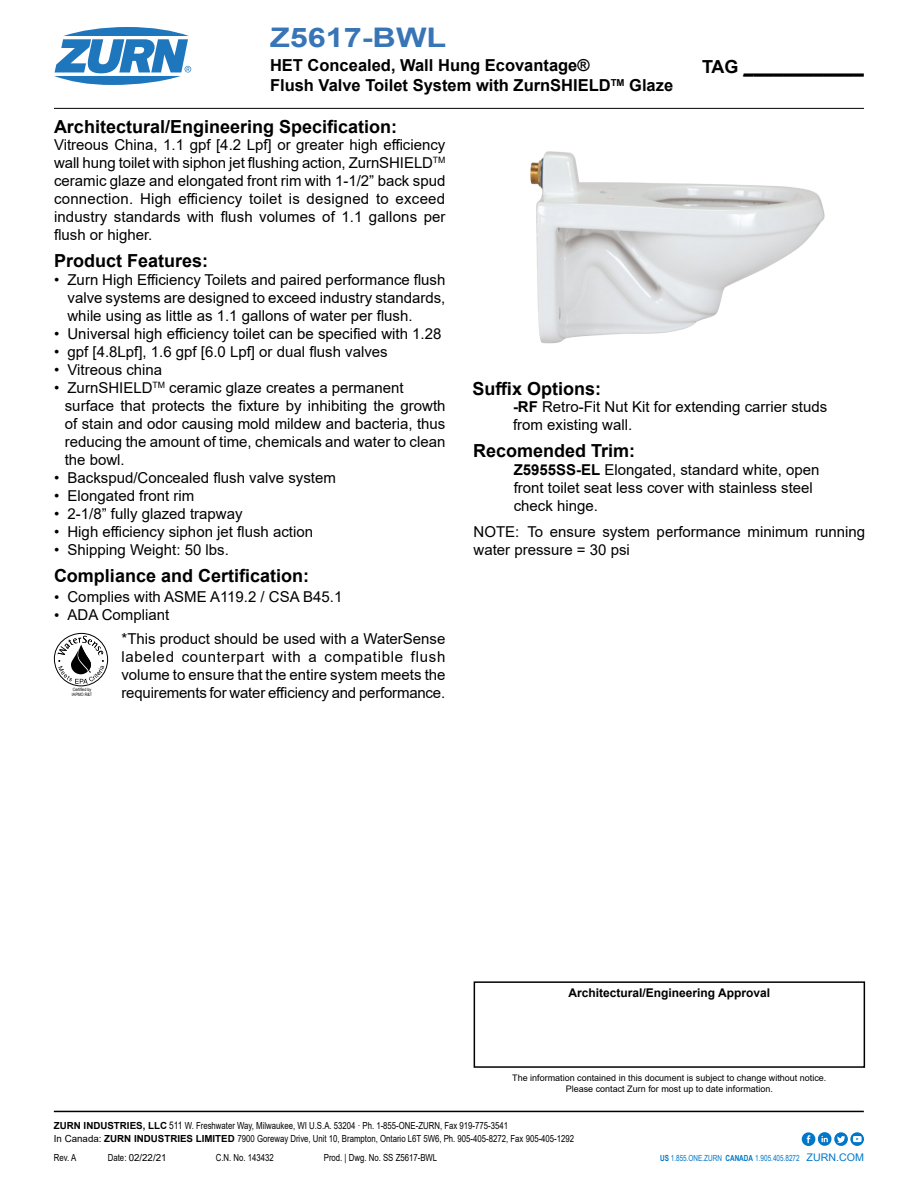
<style>
.page{position:relative;width:918px;height:1188px;background:#fff}
.page>*{position:absolute;margin:0;border:0;box-sizing:border-box;transform-origin:0 0}
.t1{font:700 27px "Arial";color:#3775b6;scale:1.2 1}
.t2{font:700 18px "Arial";color:#000}
.t3{font:700 16.5px "Arial";color:#000}
.t4{font:15px/18px "Arial";color:#000}
.t5{font:700 12px "Arial";color:#000}
.t6{font:9.75px/13.4px "Arial";color:#000;scale:.8 1}
.t7{font:9px/10.8px "Arial";color:#000;text-align:center}
.t8{font:8.4px "Arial Narrow";color:#0077c8;scale:.93 1}
.t9{font:4.5px/5.4px "Arial Narrow";color:#000}
.s1{font-family:"Times New Roman"}
.s2{font-weight:700}
.s3{font-size:10.5px}
</style>
<div class="page">
<hr style="left:54px;top:1111px;width:810px;height:1px;background:#000">
<svg style="left:818px;top:1132px;width:14px;height:14px"></svg>
<svg style="left:821px;top:1136px;width:7px;height:6px"></svg>
<div style="left:802px;top:1132px;width:13px;height:14px;background:#0077c8;border-radius:50%"></div>
<svg style="left:807px;top:1135px;width:3px;height:8px"></svg>
<div style="left:850px;top:1132px;width:14px;height:14px;background:#0077c8;border-radius:50%"></div>
<svg style="left:834px;top:1132px;width:28px;height:14px"></svg>
<div style="left:474px;top:981px;width:391px;height:87px;border:2px solid #000"></div>
<hr style="left:54px;top:108px;width:810px;height:1px;background:#000">
<hr style="left:744px;top:73px;width:120px;height:2px;background:#000">
<svg style="left:54px;top:27px;width:137px;height:58px"></svg>
<img style="left:530px;top:151px;width:295px;height:193px">
<svg style="left:54px;top:633px;width:54px;height:54px"></svg>
<h1 class="t1" style="left:270px;top:18px;width:149px">Z5617-BWL</h1>
<p class="t3" style="left:270px;top:54px;width:321px">HET Concealed, Wall Hung Ecovantage®</p>
<p class="t2" style="left:702px;top:53px;width:163px">TAG ____________</p>
<p class="t3" style="left:270px;top:74px;width:405px">Flush Valve Toilet System with ZurnSHIELD<sup>TM</sup> Glaze</p>
<p class="t2" style="left:54px;top:114px;width:345px">Architectural/Engineering Specification:</p>
<p class="t4" style="left:54px;top:136px;width:393px;text-align:justify">Vitreous China, 1.1 gpf [4.2 Lpf] or greater high efficiency wall hung toilet with siphon jet flushing action, ZurnSHIELD<sup>TM </sup>ceramic glaze and elongated front rim with 1-1/2” back spud connection. High efficiency toilet is designed to exceed industry standards with flush volumes of 1.1 gallons per flush or higher.</p>
<p class="t2" style="left:54px;top:248px;width:156px">Product Features:</p>
<p class="t4" style="left:68px;top:271px;width:379px;text-align:justify;text-indent:-14px">• Zurn High Efficiency Toilets and paired performance flush valve systems are designed to exceed industry standards, while using as little as 1.1 gallons of water per flush.</p>
<p class="t4" style="left:54px;top:325px;width:389px">• Universal high efficiency toilet can be specified with 1.28</p>
<p class="t4" style="left:54px;top:343px;width:335px">• gpf [4.8Lpf], 1.6 gpf [6.0 Lpf] or dual flush valves</p>
<p class="t4" style="left:54px;top:361px;width:110px">• Vitreous china</p>
<p class="t4" style="left:65px;top:379px;width:382px;text-indent:-11px">• ZurnSHIELD<sup>TM</sup> ceramic glaze creates a permanent surface that protects the fixture by inhibiting the growth of stain and odor causing mold mildew and bacteria, thus reducing the amount of time, chemicals and water to clean the bowl.</p>
<p class="t4" style="left:54px;top:469px;width:283px">• Backspud/Concealed flush valve system</p>
<p class="t4" style="left:54px;top:487px;width:142px">• Elongated front rim</p>
<p class="t4" style="left:54px;top:505px;width:190px">• 2-1/8” fully glazed trapway</p>
<p class="t4" style="left:54px;top:523px;width:261px">• High efficiency siphon jet flush action</p>
<p class="t4" style="left:54px;top:541px;width:176px">• Shipping Weight: 50 lbs.</p>
<p class="t2" style="left:54px;top:563px;width:257px">Compliance and Certification:</p>
<p class="t4" style="left:54px;top:587px;width:290px"><span class="s1">•</span> Complies with ASME A119.2 / CSA B45.1</p>
<p class="t4" style="left:54px;top:605px;width:117px"><span class="s1">•</span> ADA Compliant</p>
<p class="t9" style="left:72px;top:686px;width:22px">Certified by<br>IAPMO R&amp;T</p>
<p class="t4" style="left:122px;top:630px;width:326px;text-align:justify">*This product should be used with a WaterSense labeled counterpart with a compatible flush volume to ensure that the entire system meets the requirements for water efficiency and performance.</p>
<p class="t2" style="left:472px;top:376px;width:130px">Suffix Options:</p>
<p class="t4" style="left:513px;top:398px;width:316px"><span class="s2">-RF</span> Retro-Fit Nut Kit for extending carrier studs from existing wall.</p>
<p class="t2" style="left:473px;top:438px;width:164px">Recomended Trim:</p>
<p class="t4" style="left:514px;top:460px;width:307px"><span class="s2">Z5955SS-EL</span> Elongated, standard white, open front toilet seat less cover with stainless steel check hinge.</p>
<p class="t4" style="left:474px;top:523px;width:393px">NOTE: To ensure system performance minimum running water pressure = 30 psi</p>
<p class="t5" style="left:569px;top:984px;width:203px">Architectural/Engineering Approval</p>
<p class="t7" style="left:512px;top:1072px;width:316px">The information contained in this document is subject to change without notice.<br>Please contact Zurn for most up to date information.</p>
<p class="t6" style="left:54px;top:1119px;width:652px"><span class="s2">ZURN INDUSTRIES, LLC</span> <span class="s3">511</span> W. Freshwater Way, Milwaukee, WI U.S.A. 53204 · Ph. 1-855-ONE-ZURN, Fax 919-775-3541<br>In Canada: <span class="s2">ZURN INDUSTRIES LIMITED</span> 7900 Goreway Drive, Unit 10, Brampton, Ontario L6T 5W6, Ph. 905-405-8272, Fax 905-405-1292</p>
<p class="t6" style="left:54px;top:1151px;width:30px">Rev. A</p>
<p class="t6" style="left:108px;top:1151px;width:75px">Date: 02/22/21</p>
<p class="t6" style="left:216px;top:1151px;width:74px">C.N. No. 143432</p>
<p class="t6" style="left:324px;top:1151px;width:143px">Prod. | Dwg. No. SS Z5617-BWL</p>
<p class="t8" style="left:660px;top:1152px;width:221px"><span class="s2">US</span> 1.855.ONE.ZURN <span class="s2">CANADA</span> 1.905.405.8272 <span class="s3">ZURN.COM</span></p>
</div>
